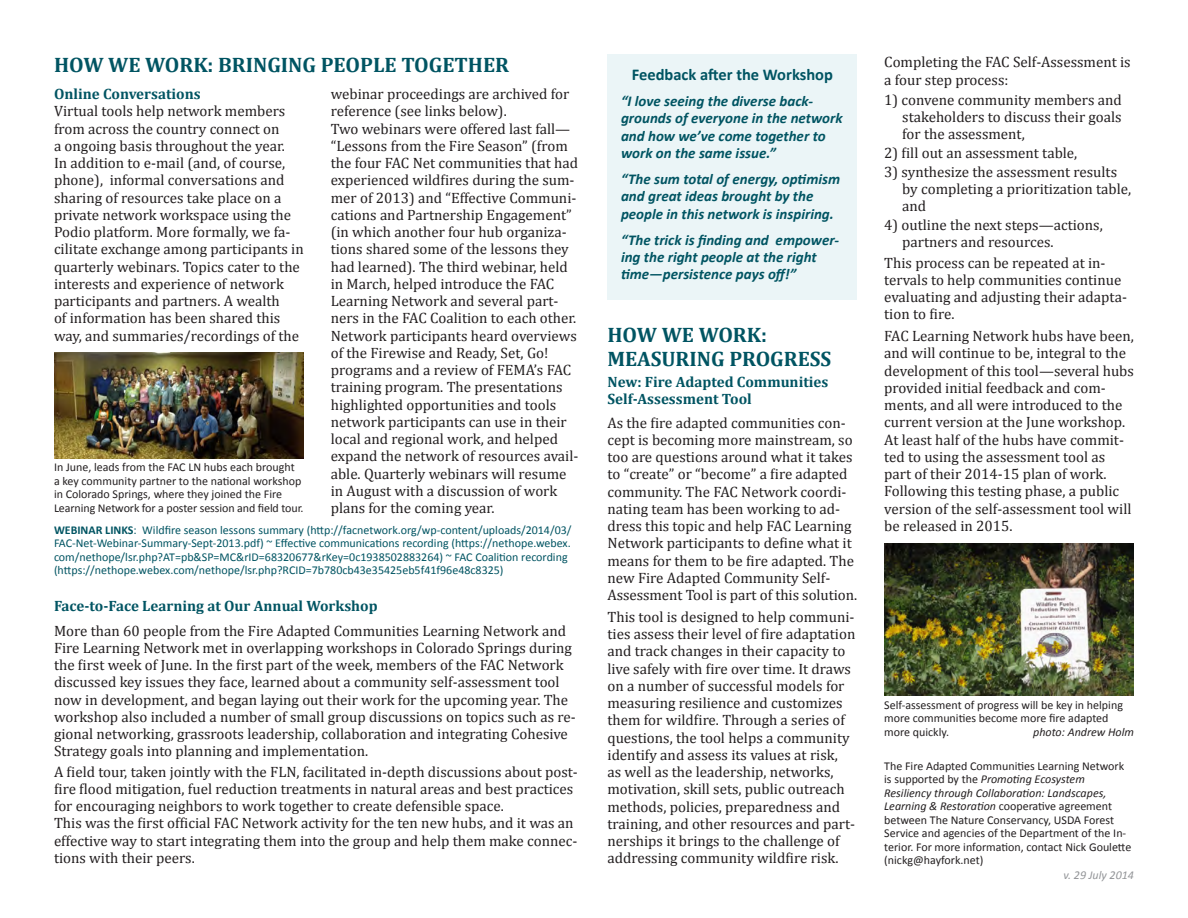
<style>
.page{position:relative;width:1188px;height:918px;background:#fff}
.page>*{position:absolute;margin:0;border:0;box-sizing:border-box;transform-origin:0 0}
.t1{font:700 21px/24px "Cambria";color:#005462}
.t2{font:700 16.5px "Calibri";color:#005462}
.t3{font:15px/17.2px "Cambria";color:#231f20}
.t4{font:italic 700 15px/17.2px "Calibri";color:#005462}
.t5{font:700 15px/17.2px "Cambria";color:#005462}
.t6{font:12px/13.5px "Calibri";color:#231f20}
.t7{font:12px/13.5px "Calibri";color:#005462}
.t8{font:italic 12px "Calibri";color:#231f20}
.t9{font:italic 12px "Calibri";color:#939598}
.s1{font-weight:700}
.s2{font-style:italic}
</style>
<div class="page">
<img style="left:884px;top:544px;width:250px;height:151px">
<img style="left:54px;top:353px;width:250px;height:106px">
<div style="left:608px;top:54px;width:249px;height:245px;background:#ebf5f7"></div>
<p class="t1" style="left:54px;top:52px;width:457px">HOW WE WORK: BRINGING PEOPLE TOGETHER</p>
<p class="t5" style="left:54px;top:85px;width:148px">Online Conversations</p>
<p class="t3" style="left:54px;top:102px;width:251px">Virtual tools help network members from across the country connect on<br>a ongoing basis throughout the year.<br>In addition to e-mail (and, of course, phone), informal conversations and sharing of resources take place on a private network workspace using the Podio platform. More formally, we fa&shy;cilitate exchange among participants in quarterly webinars. Topics cater to the interests and experience of network participants and partners. A wealth<br>of information has been shared this way, and summaries/recordings of the</p>
<p class="t6" style="left:54px;top:460px;width:251px">In June, leads from the FAC LN hubs each brought<br>a key community partner to the national workshop in Colorado Springs, where they joined the Fire Learning Network for a poster session and field tour.</p>
<p class="t3" style="left:331px;top:85px;width:240px">webinar proceedings are archived for reference (see links below).</p>
<p class="t3" style="left:331px;top:120px;width:249px">Two webinars were offered last fall— “Lessons from the Fire Season” (from the four FAC Net communities that had experienced wildfires during the sum&shy;mer of 2013) and “Effective Communi&shy;cations and Partnership Engagement” (in which another four hub organiza&shy;tions shared some of the lessons they had learned). The third webinar, held in March, helped introduce the FAC Learning Network and several part&shy;ners in the FAC Coalition to each other.<br>Network participants heard overviews of the Firewise and Ready, Set, Go! programs and a review of FEMA’s FAC training program. The presentations highlighted opportunities and tools network participants can use in their local and regional work, and helped expand the network of resources avail&shy;able. Quarterly webinars will resume in August with a discussion of work plans for the coming year.</p>
<p class="t7" style="left:54px;top:523px;width:519px"><span class="s1">WEBINAR LINKS</span>: Wildfire season lessons summary (http://facnetwork.org/wp-content/uploads/2014/03/ FAC-Net-Webinar-Summary-Sept-2013.pdf) ~ Effective communications recording (https://nethope.webex. com/nethope/lsr.php?AT=pb&amp;SP=MC&amp;rID=68320677&amp;rKey=0c1938502883264) ~ FAC Coalition recording (https://nethope.webex.com/nethope/lsr.php?RCID=7b780cb43e35425eb5f41f96e48c8325)</p>
<p class="t5" style="left:54px;top:597px;width:325px">Face-to-Face Learning at Our Annual Workshop</p>
<p class="t3" style="left:54px;top:622px;width:523px">More than 60 people from the Fire Adapted Communities Learning Network and Fire Learning Network met in overlapping workshops in Colorado Springs during the first week of June. In the first part of the week, members of the FAC Network discussed key issues they face, learned about a community self-assessment tool now in development, and began laying out their work for the upcoming year. The workshop also included a number of small group discussions on topics such as re&shy;gional networking, grassroots leadership, collaboration and integrating Cohesive Strategy goals into planning and implementation.</p>
<p class="t3" style="left:54px;top:763px;width:525px">A field tour, taken jointly with the FLN, facilitated in-depth discussions about post&shy;fire flood mitigation, fuel reduction treatments in natural areas and best practices for encouraging neighbors to work together to create defensible space.</p>
<p class="t3" style="left:54px;top:815px;width:525px">This was the first official FAC Network activity for the ten new hubs, and it was an effective way to start integrating them into the group and help them make connec&shy;tions with their peers.</p>
<p class="t2" style="left:632px;top:64px;width:203px">Feedback after the Workshop</p>
<p class="t4" style="left:621px;top:93px;width:223px">“I love seeing the diverse back&shy;grounds of everyone in the network and how we’ve come together to work on the same issue.”</p>
<p class="t4" style="left:621px;top:171px;width:221px">“The sum total of energy, optimism and great ideas brought by the people in this network is inspiring.</p>
<p class="t4" style="left:621px;top:231px;width:220px">“The trick is finding and empower&shy;ing the right people at the right time—persistence pays off!”</p>
<p class="t1" style="left:608px;top:322px;width:225px">HOW WE WORK:<br>MEASURING PROGRESS</p>
<p class="t5" style="left:608px;top:373px;width:222px">New: Fire Adapted Communities<br>Self-Assessment Tool</p>
<p class="t3" style="left:608px;top:414px;width:251px">As the fire adapted communities con&shy;cept is becoming more mainstream, so too are questions around what it takes to “create” or “become” a fire adapted community. The FAC Network coordi&shy;nating team has been working to ad&shy;dress this topic and help FAC Learning Network participants to define what it means for them to be fire adapted. The new Fire Adapted Community Self-Assessment Tool is part of this solution.</p>
<p class="t3" style="left:608px;top:608px;width:249px">This tool is designed to help communi&shy;ties assess their level of fire adaptation and track changes in their capacity to live safely with fire over time. It draws on a number of successful models for measuring resilience and customizes them for wildfire. Through a series of questions, the tool helps a community identify and assess its values at risk,<br>as well as the leadership, networks, motivation, skill sets, public outreach methods, policies, preparedness and training, and other resources and part&shy;nerships it brings to the challenge of addressing community wildfire risk.</p>
<p class="t3" style="left:884px;top:54px;width:248px">Completing the FAC Self-Assessment is a four step process:</p>
<p class="t3" style="left:902px;top:91px;width:221px;text-align:justify;text-indent:-18px">1) convene community members and stakeholders to discuss their goals for the assessment,</p>
<p class="t3" style="left:884px;top:144px;width:195px">2) fill out an assessment table,</p>
<p class="t3" style="left:902px;top:163px;width:230px;text-indent:-18px">3) synthesize the assessment results by completing a prioritization table, and</p>
<p class="t3" style="left:902px;top:216px;width:202px;text-indent:-18px">4) outline the next steps—actions, partners and resources.</p>
<p class="t3" style="left:884px;top:254px;width:244px">This process can be repeated at in&shy;tervals to help communities continue evaluating and adjusting their adapta&shy;tion to fire.</p>
<p class="t3" style="left:884px;top:327px;width:251px">FAC Learning Network hubs have been, and will continue to be, integral to the development of this tool—several hubs provided initial feedback and com&shy;ments, and all were introduced to the current version at the June workshop.<br>At least half of the hubs have commit&shy;ted to using the assessment tool as part of their 2014-15 plan of work.<br>Following this testing phase, a public version of the self-assessment tool will be released in 2015.</p>
<p class="t6" style="left:884px;top:698px;width:240px">Self-assessment of progress will be key in helping more communities become more fire adapted more quickly.</p>
<p class="t8" style="left:1033px;top:724px;width:102px">photo: Andrew Holm</p>
<p class="t6" style="left:884px;top:759px;width:249px">The Fire Adapted Communities Learning Network is supported by the <span class="s2">Promoting Ecosystem Resiliency through Collaboration: Landscapes, Learning &amp; Restoration</span> cooperative agreement between The Nature Conservancy, USDA Forest Service and agencies of the Department of the In&shy;terior. For more information, contact Nick Goulette (nickg@hayfork.net)</p>
<p class="t9" style="left:1064px;top:867px;width:72px">v. 29 July 2014</p>
</div>
